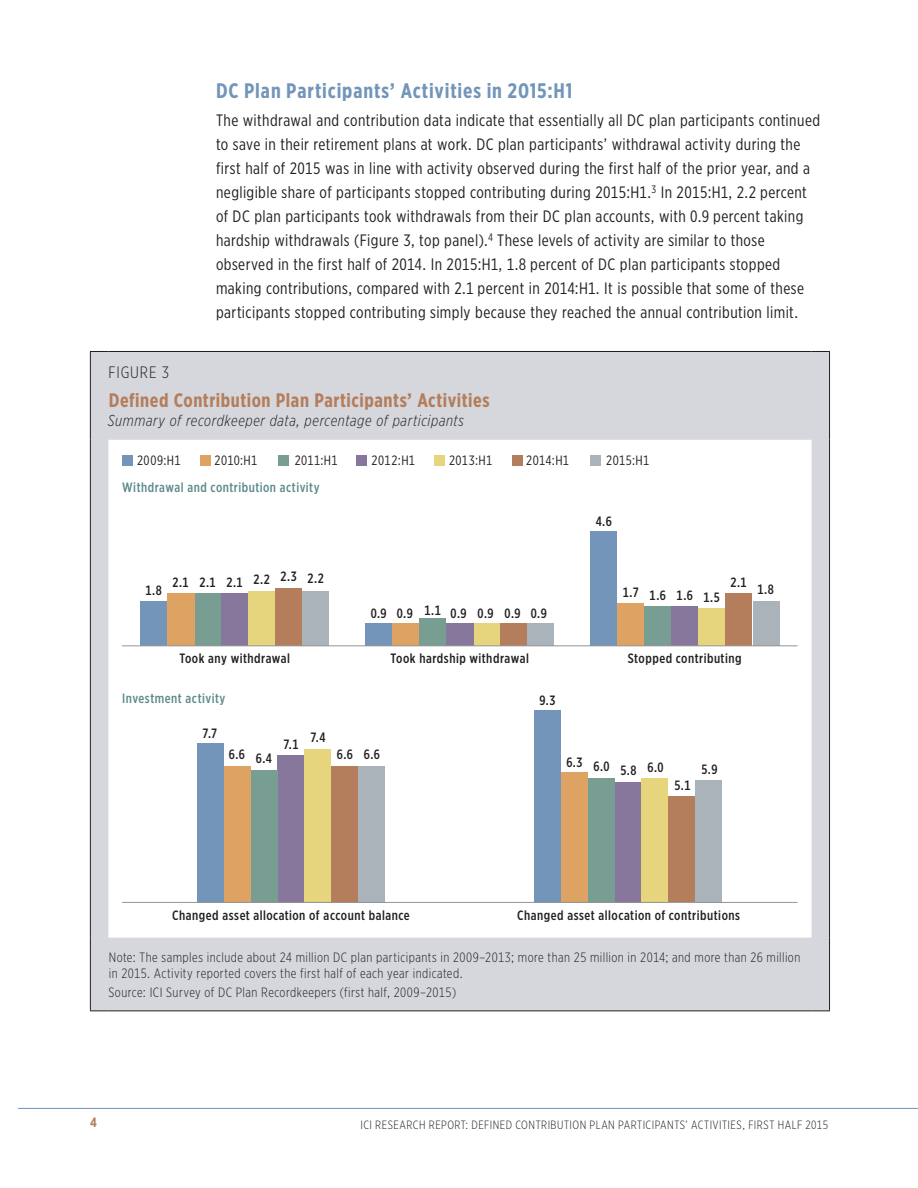
<style>
.page{position:relative;width:918px;height:1188px;background:#fff}
.page>*{position:absolute;margin:0;border:0;box-sizing:border-box;transform-origin:0 0}
.Heading_2{font:700 21px "Gotham X Narrow";letter-spacing:.04em;color:#7295b9}
.Figure_heading{font:700 19.5px "Gotham X Narrow";letter-spacing:.025em;color:#b47d5b}
.Text{font:16.5px/24px "Gotham X Narrow";letter-spacing:.025em;color:#231f20}
.Figure_number{font:300 16.5px "Gotham X Narrow";letter-spacing:.05em;color:#231f20}
.Figure_heading_secon{font:italic 300 15.75px "Gotham X Narrow";letter-spacing:.04em;color:#231f20}
.t1{font:500 13.5px "Gotham X Narrow";letter-spacing:.035em;color:#231f20}
.Figure_footnote_no_i{font:300 13.5px/16.2px "Gotham X Narrow";letter-spacing:.035em;color:#231f20}
.t2{font:500 13.5px "Gotham X Narrow";letter-spacing:.035em;color:#5c8a8b}
.t3{font:13.5px "Gotham X Narrow";letter-spacing:.025em;color:#231f20}
.t4{font:700 13.5px "Gotham X Narrow";color:#b47d5b}
.t5{font:300 12px "Gotham X Narrow";letter-spacing:.04em;color:#231f20}
</style>
<div class="page">
<hr style="left:18px;top:1108px;width:900px;height:1px;background:#7295b9">
<svg style="left:91px;top:352px;width:738px;height:658px"></svg>
<svg style="left:90px;top:351px;width:18px;height:1px"></svg>
<hr style="left:90px;top:352px;width:1px;height:88px;background:#231f20">
<hr style="left:108px;top:351px;width:704px;height:1px;background:#231f20">
<svg style="left:812px;top:351px;width:18px;height:1px"></svg>
<hr style="left:829px;top:352px;width:1px;height:88px;background:#231f20">
<hr style="left:90px;top:440px;width:1px;height:498px;background:#231f20">
<hr style="left:829px;top:440px;width:1px;height:498px;background:#231f20">
<hr style="left:90px;top:938px;width:1px;height:72px;background:#231f20">
<hr style="left:829px;top:938px;width:1px;height:72px;background:#231f20">
<svg style="left:90px;top:1010px;width:18px;height:1px"></svg>
<hr style="left:108px;top:1010px;width:704px;height:1px;background:#231f20">
<svg style="left:812px;top:1010px;width:18px;height:1px"></svg>
<div style="left:358px;top:766px;width:27px;height:137px;background:#aab2ba"></div>
<div style="left:695px;top:780px;width:27px;height:122px;background:#aab2ba"></div>
<div style="left:331px;top:766px;width:27px;height:137px;background:#b47d5b"></div>
<div style="left:668px;top:797px;width:27px;height:105px;background:#b47d5b"></div>
<div style="left:304px;top:749px;width:27px;height:154px;background:#e7d57d"></div>
<div style="left:641px;top:778px;width:27px;height:124px;background:#e7d57d"></div>
<div style="left:277px;top:756px;width:27px;height:147px;background:#88779c"></div>
<div style="left:614px;top:782px;width:27px;height:121px;background:#88779c"></div>
<div style="left:250px;top:770px;width:27px;height:133px;background:#789d92"></div>
<div style="left:588px;top:778px;width:27px;height:125px;background:#789d92"></div>
<div style="left:224px;top:766px;width:27px;height:137px;background:#dea362"></div>
<div style="left:561px;top:772px;width:27px;height:131px;background:#dea362"></div>
<div style="left:197px;top:743px;width:27px;height:160px;background:#7295b9"></div>
<div style="left:534px;top:710px;width:27px;height:193px;background:#7295b9"></div>
<div style="left:302px;top:591px;width:27px;height:55px;background:#aab2ba"></div>
<div style="left:527px;top:623px;width:27px;height:23px;background:#aab2ba"></div>
<div style="left:753px;top:601px;width:27px;height:45px;background:#aab2ba"></div>
<div style="left:275px;top:589px;width:27px;height:57px;background:#b47d5b"></div>
<div style="left:500px;top:623px;width:27px;height:23px;background:#b47d5b"></div>
<div style="left:725px;top:593px;width:27px;height:53px;background:#b47d5b"></div>
<div style="left:248px;top:591px;width:27px;height:55px;background:#e7d57d"></div>
<div style="left:473px;top:623px;width:27px;height:23px;background:#e7d57d"></div>
<div style="left:698px;top:608px;width:27px;height:38px;background:#e7d57d"></div>
<div style="left:221px;top:594px;width:27px;height:52px;background:#88779c"></div>
<div style="left:446px;top:623px;width:27px;height:23px;background:#88779c"></div>
<div style="left:671px;top:606px;width:27px;height:40px;background:#88779c"></div>
<div style="left:194px;top:594px;width:27px;height:52px;background:#789d92"></div>
<div style="left:419px;top:618px;width:27px;height:28px;background:#789d92"></div>
<div style="left:644px;top:606px;width:27px;height:40px;background:#789d92"></div>
<div style="left:167px;top:594px;width:27px;height:52px;background:#dea362"></div>
<div style="left:392px;top:623px;width:27px;height:23px;background:#dea362"></div>
<div style="left:617px;top:603px;width:27px;height:43px;background:#dea362"></div>
<div style="left:140px;top:601px;width:27px;height:45px;background:#7295b9"></div>
<div style="left:365px;top:623px;width:27px;height:23px;background:#7295b9"></div>
<div style="left:590px;top:531px;width:27px;height:115px;background:#7295b9"></div>
<div style="left:123px;top:455px;width:10px;height:10px;background:#7295b9"></div>
<div style="left:201px;top:455px;width:10px;height:10px;background:#dea362"></div>
<div style="left:278px;top:455px;width:11px;height:10px;background:#789d92"></div>
<div style="left:356px;top:455px;width:11px;height:10px;background:#88779c"></div>
<div style="left:434px;top:455px;width:11px;height:10px;background:#e7d57d"></div>
<div style="left:512px;top:455px;width:11px;height:10px;background:#b47d5b"></div>
<div style="left:590px;top:455px;width:11px;height:10px;background:#aab2ba"></div>
<hr style="left:122px;top:645px;width:675px;height:1px;background:#939598">
<hr style="left:122px;top:902px;width:675px;height:1px;background:#939598">
<p class="Heading_2" style="left:216px;top:77px;width:358px">DC Plan Participants’ Activities in 2015:H1</p>
<p class="Text" style="left:216px;top:108px;width:606px">The withdrawal and contribution data indicate that essentially all DC plan participants continued to save in their retirement plans at work. DC plan participants’ withdrawal activity during the first half of 2015 was in line with activity observed during the first half of the prior year, and a negligible share of participants stopped contributing during 2015:H1.<sup>3</sup> In 2015:H1, 2.2 percent of DC plan participants took withdrawals from their DC plan accounts, with 0.9 percent taking hardship withdrawals (Figure 3, top panel).<sup>4</sup> These levels of activity are similar to those observed in the first half of 2014. In 2015:H1, 1.8 percent of DC plan participants stopped making contributions, compared with 2.1 percent in 2014:H1. It is possible that some of these participants stopped contributing simply because they reached the annual contribution limit.</p>
<p class="Figure_number" style="left:109px;top:363px;width:62px">FIGURE 3</p>
<p class="Figure_heading" style="left:109px;top:388px;width:382px">Defined Contribution Plan Participants’ Activities</p>
<p class="Figure_heading_secon" style="left:108px;top:411px;width:357px">Summary of recordkeeper data, percentage of participants</p>
<p class="t3" style="left:137px;top:452px;width:45px">2009:H1</p>
<p class="t3" style="left:215px;top:452px;width:44px">2010:H1</p>
<p class="t3" style="left:295px;top:452px;width:44px">2011:H1</p>
<p class="t3" style="left:372px;top:452px;width:45px">2012:H1</p>
<p class="t3" style="left:449px;top:452px;width:45px">2013:H1</p>
<p class="t3" style="left:526px;top:452px;width:44px">2014:H1</p>
<p class="t3" style="left:606px;top:452px;width:44px">2015:H1</p>
<p class="t2" style="left:122px;top:479px;width:199px">Withdrawal and contribution activity</p>
<p class="t1" style="left:596px;top:513px;width:18px">4.6</p>
<p class="t1" style="left:146px;top:582px;width:18px">1.8</p>
<p class="t1" style="left:173px;top:574px;width:18px">2.1</p>
<p class="t1" style="left:200px;top:571px;width:126px">2.1 2.1 2.2 2.3 2.2</p>
<p class="t1" style="left:425px;top:602px;width:18px">1.1</p>
<p class="t1" style="left:371px;top:605px;width:43px">0.9 0.9</p>
<p class="t1" style="left:451px;top:605px;width:98px">0.9 0.9 0.9 0.9</p>
<p class="t1" style="left:623px;top:587px;width:99px">1.7 1.6 1.6 1.5</p>
<p class="t1" style="left:731px;top:574px;width:18px">2.1</p>
<p class="t1" style="left:758px;top:581px;width:18px">1.8</p>
<p class="t1" style="left:179px;top:650px;width:112px">Took any withdrawal</p>
<p class="t1" style="left:391px;top:650px;width:140px">Took hardship withdrawal</p>
<p class="t1" style="left:628px;top:650px;width:115px">Stopped contributing</p>
<p class="t2" style="left:122px;top:690px;width:105px">Investment activity</p>
<p class="t1" style="left:539px;top:692px;width:18px">9.3</p>
<p class="t1" style="left:203px;top:725px;width:16px">7.7</p>
<p class="t1" style="left:229px;top:746px;width:17px">6.6</p>
<p class="t1" style="left:256px;top:750px;width:18px">6.4</p>
<p class="t1" style="left:283px;top:736px;width:17px">7.1</p>
<p class="t1" style="left:310px;top:729px;width:17px">7.4</p>
<p class="t1" style="left:337px;top:746px;width:44px">6.6 6.6</p>
<p class="t1" style="left:566px;top:759px;width:99px">6.3 6.0 5.8 6.0</p>
<p class="t1" style="left:702px;top:761px;width:17px">5.9</p>
<p class="t1" style="left:674px;top:777px;width:18px">5.1</p>
<p class="t1" style="left:172px;top:907px;width:239px">Changed asset allocation of account balance</p>
<p class="t1" style="left:517px;top:907px;width:224px">Changed asset allocation of contributions</p>
<p class="Figure_footnote_no_i" style="left:109px;top:949px;width:693px">Note: The samples include about 24 million DC plan participants in 2009–2013; more than 25 million in 2014; and more than 26 million in 2015. Activity reported covers the first half of each year indicated.</p>
<p class="Figure_footnote_no_i" style="left:108px;top:984px;width:349px">Source: ICI Survey of DC Plan Recordkeepers (first half, 2009–2015)</p>
<p class="t4" style="left:90px;top:1114px;width:8px">4</p>
<p class="t5" style="left:360px;top:1117px;width:469px">ICI RESEARCH REPORT: DEFINED CONTRIBUTION PLAN PARTICIPANTS’ ACTIVITIES, FIRST HALF 2015</p>
</div>
